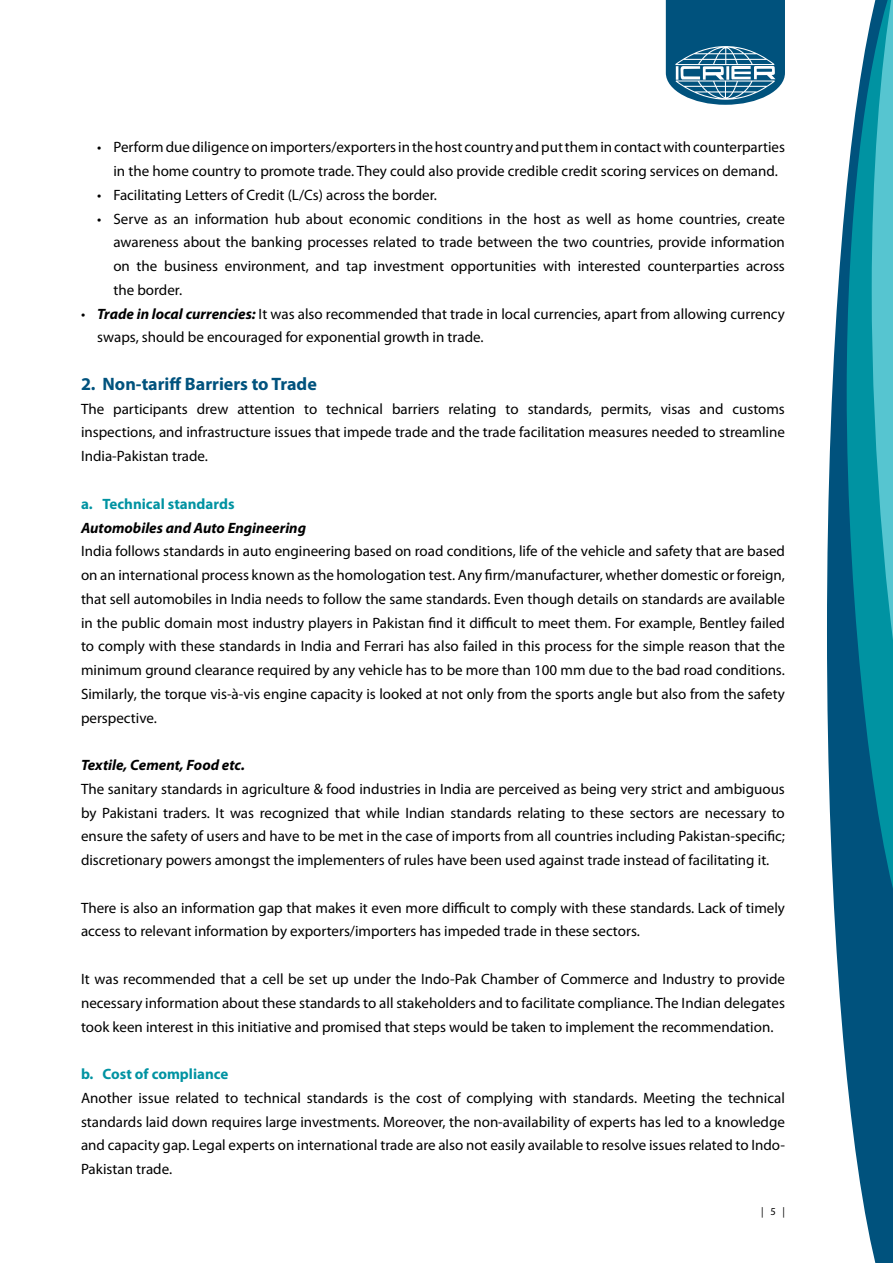
<style>
.page{position:relative;width:893px;height:1263px;background:#fff}
.page>*{position:absolute;margin:0;border:0;box-sizing:border-box;transform-origin:0 0}
.t1{font:700 18px "Myriad Pro";color:#00527d}
.t2{font:15px/23.7px "Myriad Pro";color:#000;text-align:justify}
.t3{font:italic 700 15px "Myriad Pro";color:#000}
.t4{font:700 15px "Myriad Pro";color:#0093a2}
.t5{font:10.5px "Myriad Pro";color:#000}
.s1{font-weight:700;font-style:italic}
</style>
<div class="page">
<svg style="left:827px;top:184px;width:66px;height:1079px;fill:#00527d"></svg>
<svg style="left:847px;top:0;width:46px;height:952px;background:#1f90a5"></svg>
<svg style="left:666px;top:0;width:119px;height:105px;background:#337497"></svg>
<p class="t2" style="left:113px;top:135px;width:673px;text-indent:-16px">• Perform due diligence on importers/exporters in the host country and put them in contact with counterparties in the home country to promote trade. They could also provide credible credit scoring services on demand.</p>
<p class="t2" style="left:97px;top:183px;width:341px">• Facilitating Letters of Credit (L/Cs) across the border.</p>
<p class="t2" style="left:113px;top:206px;width:673px;text-indent:-16px">• Serve as an information hub about economic conditions in the host as well as home countries, create awareness about the banking processes related to trade between the two countries, provide information on the business environment, and tap investment opportunities with interested counterparties across the border.</p>
<p class="t2" style="left:97px;top:301px;width:689px;text-indent:-16px">• <span class="s1">Trade in local currencies:</span> It was also recommended that trade in local currencies, apart from allowing currency swaps, should be encouraged for exponential growth in trade.</p>
<p class="t1" style="left:81px;top:372px;width:237px">2. Non-tariff Barriers to Trade</p>
<p class="t2" style="left:81px;top:397px;width:705px">The participants drew attention to technical barriers relating to standards, permits, visas and customs inspections, and infrastructure issues that impede trade and the trade facilitation measures needed to streamline India-Pakistan trade.</p>
<p class="t4" style="left:81px;top:494px;width:155px">a. Technical standards</p>
<p class="t3" style="left:81px;top:518px;width:227px">Automobiles and Auto Engineering</p>
<p class="t2" style="left:81px;top:539px;width:706px">India follows standards in auto engineering based on road conditions, life of the vehicle and safety that are based on an international process known as the homologation test. Any firm/manufacturer, whether domestic or foreign, that sell automobiles in India needs to follow the same standards. Even though details on standards are available in the public domain most industry players in Pakistan find it difficult to meet them. For example, Bentley failed to comply with these standards in India and Ferrari has also failed in this process for the simple reason that the minimum ground clearance required by any vehicle has to be more than 100 mm due to the bad road conditions.<br>Similarly, the torque vis-à-vis engine capacity is looked at not only from the sports angle but also from the safety perspective.</p>
<p class="t3" style="left:81px;top:755px;width:165px">Textile, Cement, Food etc.</p>
<p class="t2" style="left:81px;top:777px;width:705px">The sanitary standards in agriculture &amp; food industries in India are perceived as being very strict and ambiguous by Pakistani traders. It was recognized that while Indian standards relating to these sectors are necessary to ensure the safety of users and have to be met in the case of imports from all countries including Pakistan-specific; discretionary powers amongst the implementers of rules have been used against trade instead of facilitating it.</p>
<p class="t2" style="left:81px;top:895px;width:705px">There is also an information gap that makes it even more difficult to comply with these standards. Lack of timely access to relevant information by exporters/importers has impeded trade in these sectors.</p>
<p class="t2" style="left:81px;top:967px;width:705px">It was recommended that a cell be set up under the Indo-Pak Chamber of Commerce and Industry to provide necessary information about these standards to all stakeholders and to facilitate compliance. The Indian delegates took keen interest in this initiative and promised that steps would be taken to implement the recommendation.</p>
<p class="t4" style="left:81px;top:1064px;width:149px">b. Cost of compliance</p>
<p class="t2" style="left:81px;top:1086px;width:705px">Another issue related to technical standards is the cost of complying with standards. Meeting the technical standards laid down requires large investments. Moreover, the non-availability of experts has led to a knowledge and capacity gap. Legal experts on international trade are also not easily available to resolve issues related to Indo-Pakistan trade.</p>
<p class="t5" style="left:761px;top:1205px;width:25px">| 5 |</p>
</div>
